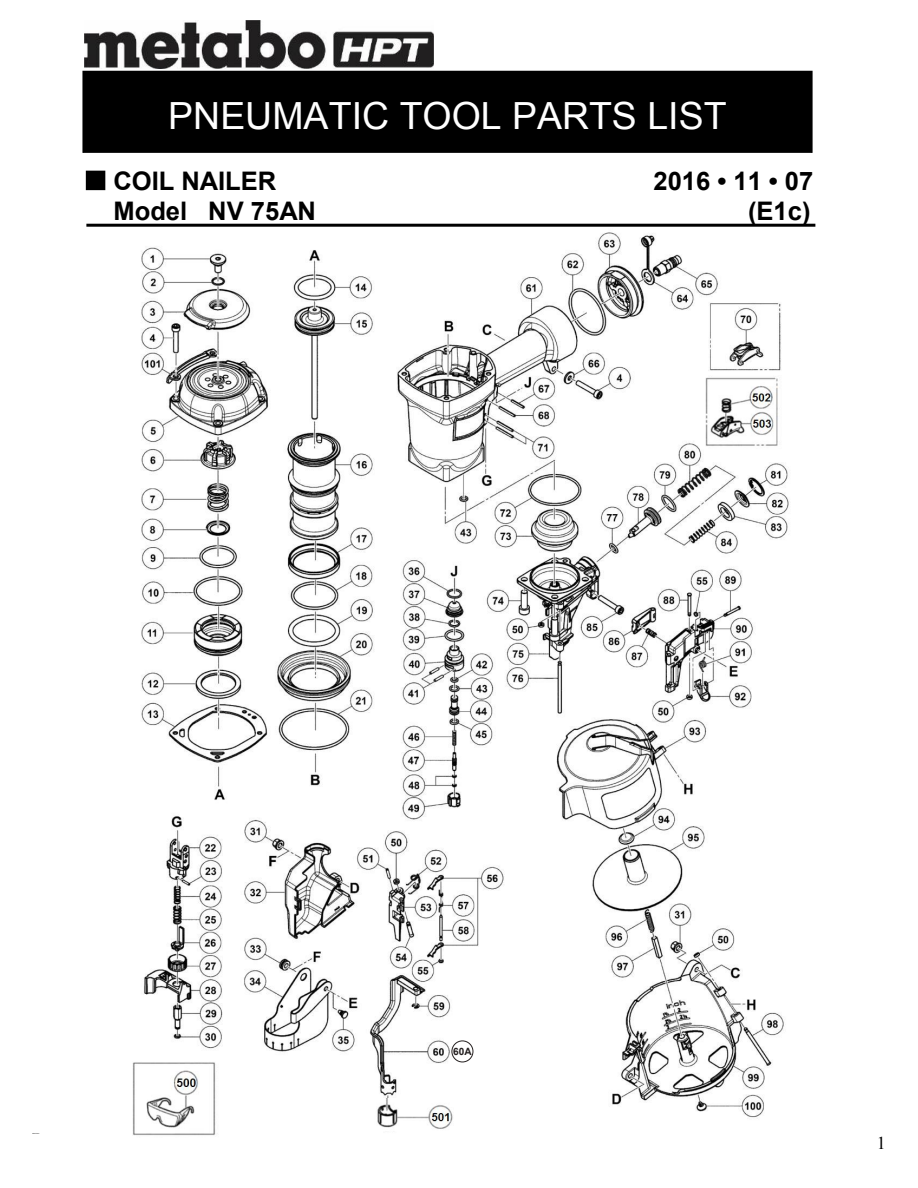
<style>
.page{position:relative;width:918px;height:1188px;background:#fff}
.page>*{position:absolute;margin:0;border:0;box-sizing:border-box;transform-origin:0 0}
.t1{font:37.5px "Arial";color:#fff}
.t2{font:700 25.5px "Arial";color:#000}
.t3{font:18px "Times New Roman";color:#000}
.t4{font:700 10.05px "Arial";color:#241f1f}
</style>
<div class="page">
<div style="left:83px;top:71px;width:729px;height:81px;background:#000"></div>
<div style="left:82px;top:71px;width:731px;height:82px;border:1px solid #000"></div>
<div style="left:86px;top:171px;width:19px;height:19px;background:#000"></div>
<img style="left:134px;top:232px;width:655px;height:904px">
<img style="left:133px;top:1061px;width:83px;height:74px">
<img style="left:377px;top:1098px;width:76px;height:33px">
<img style="left:705px;top:377px;width:73px;height:70px">
<img style="left:85px;top:20px;width:348px;height:48px">
<hr style="left:86px;top:224px;width:729px;height:3px;background:#000">
<div style="left:452px;top:1041px;width:21px;height:21px;border:1px solid #241f1f;border-radius:50%"></div>
<h1 class="t1" style="left:168px;top:91px;width:560px">PNEUMATIC TOOL PARTS LIST</h1>
<p class="t2" style="left:113px;top:165px;width:164px">COIL NAILER</p>
<p class="t2" style="left:653px;top:165px;width:161px">2016 • 11 • 07</p>
<p class="t2" style="left:113px;top:194px;width:204px">Model NV 75AN</p>
<p class="t2" style="left:748px;top:194px;width:64px">(E1c)</p>
<p class="t4" style="left:453px;top:1045px;width:20px">60A</p>
<p class="t3" style="left:877px;top:1131px;width:10px">1</p>
</div>
